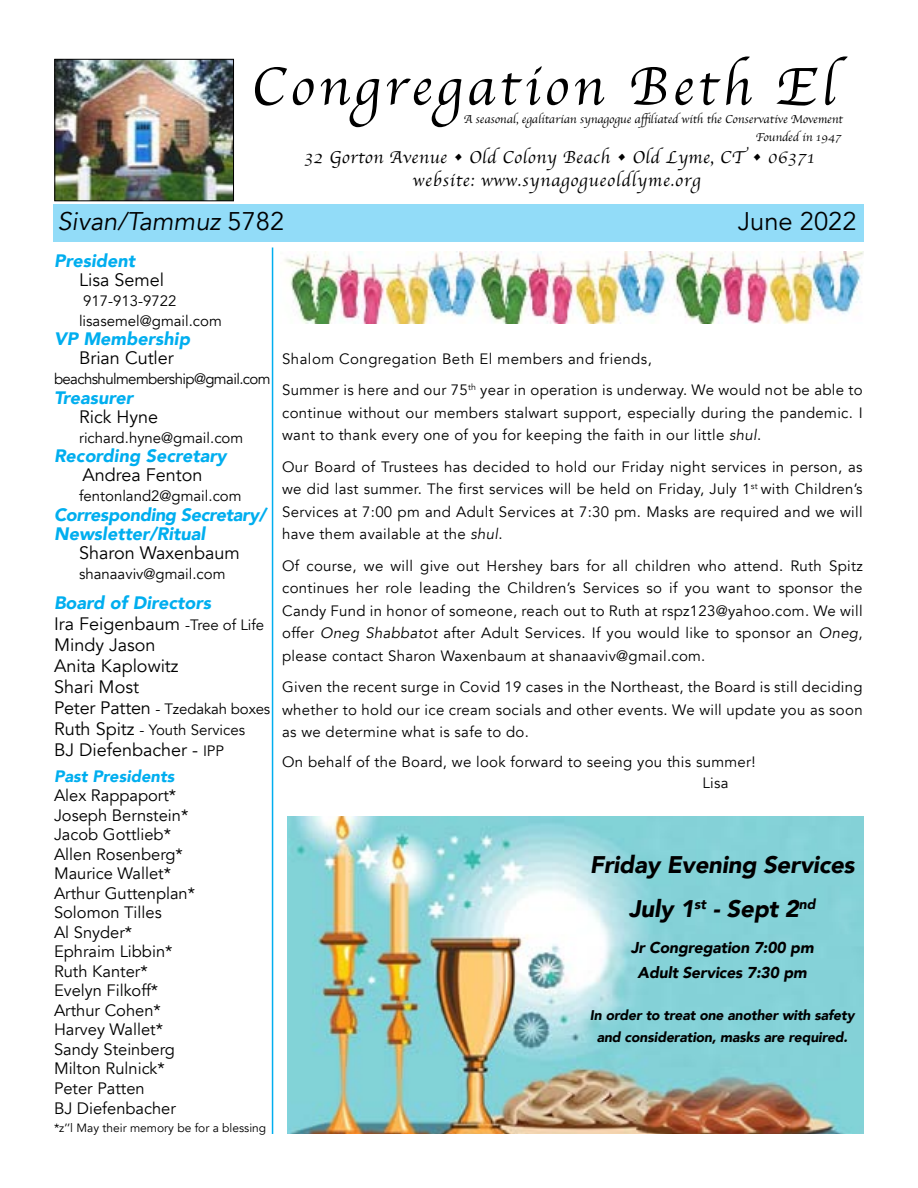
<style>
.page{position:relative;width:918px;height:1188px;background:#fff}
.page>*{position:absolute;margin:0;border:0;box-sizing:border-box;transform-origin:0 0}
.t1{font:55.5px "Apple Chancery";letter-spacing:.08em;color:#000}
.t2{font:italic 25.5px "Avenir";color:#000}
.t3{font:25.5px "Avenir";color:#000}
.t4{font:italic 900 24px/43.5px "Avenir";letter-spacing:-.01em;color:#000;text-align:center}
.t5{font:18px/21px "Avenir";color:#000}
.t6{font:18px/22.5px "Apple Chancery";letter-spacing:.03em;color:#000;text-align:center}
.t7{font:italic 900 18px "Avenir";color:#00aeef}
.t8{font:italic 900 18px/19.5px "Avenir";letter-spacing:-.02em;color:#00aeef}
.t9{font:16.5px/19.5px "Avenir";color:#000}
.t10{font:italic 900 16.5px "Avenir";color:#00aeef}
.t11{font:italic 900 15.75px/25.5px "Avenir";letter-spacing:-.01em;color:#000;text-align:center}
.t12{font:15px/22.5px "Avenir";letter-spacing:.02em;color:#000}
.t13{font:15px/19.5px "Avenir";color:#000}
.t14{font:15px/21px "Avenir";letter-spacing:-.01em;color:#000}
.t15{font:15px "Avenir";letter-spacing:-.04em;color:#000}
.t16{font:italic 900 13.95px/22.5px "Avenir";letter-spacing:-.01em;color:#000;text-align:center}
.t17{font:12px/18px "Apple Chancery";color:#000;text-align:right}
.t18{font:12px "Avenir";color:#000}
.s1{font-style:normal}
.s2{font-weight:900;font-style:italic;color:#00aeef}
.s3{font-size:15px}
.s4{font-size:18px}
.s5{font-style:italic}
</style>
<div class="page">
<img style="left:285px;top:252px;width:579px;height:72px">
<div style="left:53px;top:205px;width:811px;height:37px;background:#92dcf8"></div>
<hr style="left:272px;top:248px;width:1px;height:886px;background:#00aeef">
<img style="left:56px;top:61px;width:176px;height:138px">
<div style="left:54px;top:59px;width:180px;height:142px;border:1px solid #000"></div>
<img style="left:287px;top:816px;width:577px;height:318px">
<h1 class="t1" style="left:251px;top:42px;width:586px">Congregation Beth El</h1>
<p class="t17" style="left:464px;top:110px;width:380px">A seasonal, egalitarian synagogue affiliated with the Conservative Movement<br>Founded in 1947</p>
<p class="t6" style="left:304px;top:146px;width:512px">32 Gorton Avenue • Old Colony Beach • Old Lyme, CT • 06371 website: www.synagogueoldlyme.org</p>
<h2 class="t2" style="left:57px;top:206px;width:228px">Sivan/Tammuz <span class="s1">5782</span></h2>
<h2 class="t3" style="left:738px;top:206px;width:120px">June 2022</h2>
<p class="t7" style="left:54px;top:246px;width:83px">President</p>
<p class="t5" style="left:79px;top:270px;width:87px">Lisa Semel</p>
<p class="t13" style="left:79px;top:291px;width:144px">917-913-9722 lisasemel@gmail.com</p>
<p class="t7" style="left:54px;top:324px;width:138px">VP Membership</p>
<p class="t5" style="left:79px;top:348px;width:96px">Brian Cutler</p>
<p class="t15" style="left:54px;top:370px;width:218px">beachshulmembership@gmail.com</p>
<p class="t7" style="left:54px;top:382px;width:81px">Treasurer</p>
<p class="t5" style="left:79px;top:407px;width:81px">Rick Hyne</p>
<p class="t13" style="left:79px;top:428px;width:166px">richard.hyne@gmail.com</p>
<p class="t7" style="left:54px;top:441px;width:174px">Recording Secretary</p>
<p class="t5" style="left:82px;top:465px;width:122px">Andrea Fenton</p>
<p class="t13" style="left:79px;top:486px;width:164px">fentonland2@gmail.com</p>
<p class="t8" style="left:54px;top:504px;width:214px">Corresponding Secretary/<br>Newsletter/Ritual</p>
<p class="t5" style="left:79px;top:543px;width:162px">Sharon Waxenbaum</p>
<p class="t13" style="left:79px;top:564px;width:148px">shanaaviv@gmail.com</p>
<p class="t5" style="left:54px;top:593px;width:212px"><span class="s2">Board of Directors<br></span>Ira Feigenbaum <span class="s3">-Tree of Life<br></span>Mindy Jason<br>Anita Kaplowitz<br>Shari Most</p>
<p class="t14" style="left:54px;top:699px;width:218px"><span class="s4">Peter Patten</span> - Tzedakah boxes<br><span class="s4">Ruth Spitz</span> - Youth Services</p>
<p class="t5" style="left:54px;top:740px;width:172px">BJ Diefenbacher - <span class="s3">IPP</span></p>
<p class="t10" style="left:54px;top:763px;width:122px">Past Presidents</p>
<p class="t9" style="left:54px;top:786px;width:143px">Alex Rappaport*<br>Joseph Bernstein*<br>Jacob Gottlieb*<br>Allen Rosenberg*<br>Maurice Wallet*<br>Arthur Guttenplan*<br>Solomon Tilles<br>Al Snyder*<br>Ephraim Libbin*<br>Ruth Kanter*<br>Evelyn Filkoff*<br>Arthur Cohen*<br>Harvey Wallet*<br>Sandy Steinberg<br>Milton Rulnick*<br>Peter Patten<br>BJ Diefenbacher</p>
<p class="t18" style="left:54px;top:1121px;width:214px">*z’’l May their memory be for a blessing</p>
<p class="t12" style="left:282px;top:343px;width:582px;line-height:31.5px">Shalom Congregation Beth El members and friends,<br>Summer is here and our 75<sup>th</sup> year in operation is underway. We would not be able to</p>
<p class="t12" style="left:282px;top:401px;width:582px">continue without our members stalwart support, especially during the pandemic. I want to thank every one of you for keeping the faith in our little <span class="s5">shul</span>.</p>
<p class="t12" style="left:282px;top:455px;width:582px;text-align:justify">Our Board of Trustees has decided to hold our Friday night services in person, as we did last summer. The first services will be held on Friday, July 1<sup>st</sup> with Children’s Services at 7:00 pm and Adult Services at 7:30 pm. Masks are required and we will have them available at the <span class="s5">shul</span>.</p>
<p class="t12" style="left:282px;top:554px;width:582px;text-align:justify">Of course, we will give out Hershey bars for all children who attend. Ruth Spitz continues her role leading the Children’s Services so if you want to sponsor the Candy Fund in honor of someone, reach out to Ruth at rspz123@yahoo.com. We will offer <span class="s5">Oneg Shabbatot</span> after Adult Services. If you would like to sponsor an <span class="s5">Oneg</span>, please contact Sharon Waxenbaum at shanaaviv@gmail.com.</p>
<p class="t12" style="left:282px;top:676px;width:582px;text-align:justify">Given the recent surge in Covid 19 cases in the Northeast, the Board is still deciding whether to hold our ice cream socials and other events. We will update you as soon as we determine what is safe to do.</p>
<p class="t12" style="left:702px;top:752px;width:55px;line-height:21px;text-indent:-420px">On behalf of the Board, we look forward to seeing you this summer!<br>Lisa</p>
<h3 class="t4" style="left:590px;top:843px;width:267px">Friday Evening Services<br>July 1<sup>st</sup> - Sept 2<sup>nd</sup></h3>
<p class="t11" style="left:631px;top:934px;width:185px">Jr Congregation 7:00 pm<br>Adult Services 7:30 pm</p>
<p class="t16" style="left:590px;top:1003px;width:266px">In order to treat one another with safety and consideration, masks are required.</p>
</div>
